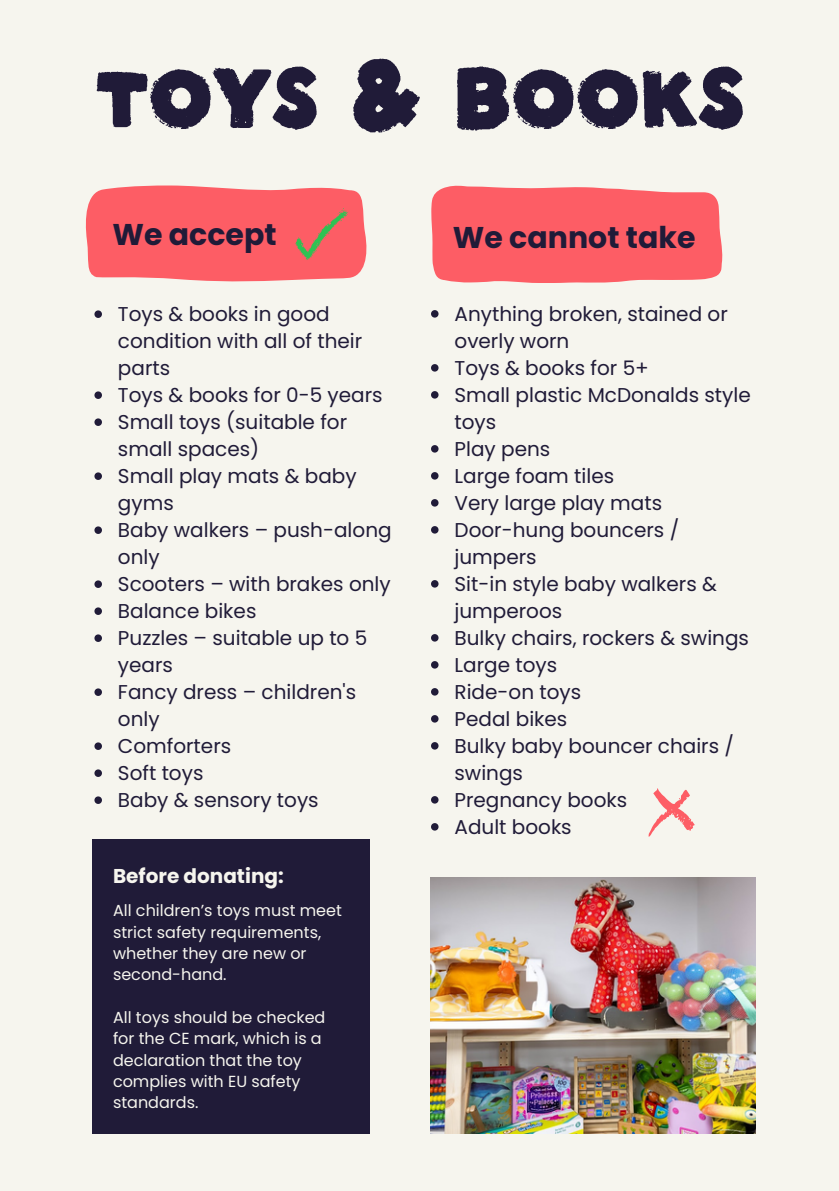
<style>
.page{position:relative;width:839px;height:1191px;background:#fff}
.page>*{position:absolute;margin:0;border:0;box-sizing:border-box;transform-origin:0 0}
.t1{font:85.8px "Super Curious K Regular";color:#201b38}
.t2{font:700 30px "Poppins";color:#201b38}
.t3{font:20px/27px "Poppins";color:#201b38}
.t4{font:700 20px "Poppins";color:#f6f5ee}
.t5{font:16px/21.4px "Poppins";color:#f6f5ee}
</style>
<div class="page">
<div style="left:0;top:0;width:838px;height:1191px;background:#f6f5ee"></div>
<div style="left:92px;top:839px;width:277px;height:295px;background:#201b38"></div>
<svg style="left:431px;top:310px;width:7px;height:8px"></svg>
<svg style="left:431px;top:364px;width:7px;height:8px"></svg>
<svg style="left:431px;top:391px;width:7px;height:8px"></svg>
<svg style="left:431px;top:445px;width:7px;height:8px"></svg>
<svg style="left:431px;top:472px;width:7px;height:8px"></svg>
<svg style="left:431px;top:499px;width:7px;height:8px"></svg>
<svg style="left:431px;top:526px;width:7px;height:8px"></svg>
<svg style="left:431px;top:580px;width:7px;height:8px"></svg>
<svg style="left:431px;top:634px;width:7px;height:8px"></svg>
<svg style="left:431px;top:661px;width:7px;height:8px"></svg>
<svg style="left:431px;top:688px;width:7px;height:8px"></svg>
<svg style="left:431px;top:715px;width:7px;height:8px"></svg>
<svg style="left:431px;top:742px;width:7px;height:8px"></svg>
<svg style="left:431px;top:796px;width:7px;height:8px"></svg>
<svg style="left:431px;top:823px;width:7px;height:8px"></svg>
<svg style="left:431px;top:185px;width:291px;height:98px"></svg>
<svg style="left:85px;top:185px;width:282px;height:97px"></svg>
<svg style="left:648px;top:788px;width:46px;height:48px"></svg>
<img style="left:430px;top:877px;width:326px;height:257px">
<svg style="left:94px;top:310px;width:8px;height:8px"></svg>
<svg style="left:94px;top:391px;width:8px;height:8px"></svg>
<svg style="left:94px;top:418px;width:8px;height:8px"></svg>
<svg style="left:94px;top:472px;width:8px;height:8px"></svg>
<svg style="left:94px;top:526px;width:8px;height:8px"></svg>
<svg style="left:94px;top:580px;width:8px;height:8px"></svg>
<svg style="left:94px;top:607px;width:8px;height:8px"></svg>
<svg style="left:94px;top:634px;width:8px;height:8px"></svg>
<svg style="left:94px;top:688px;width:8px;height:8px"></svg>
<svg style="left:94px;top:742px;width:8px;height:8px"></svg>
<svg style="left:94px;top:769px;width:8px;height:8px"></svg>
<svg style="left:94px;top:796px;width:8px;height:8px"></svg>
<h3 class="t1" style="left:96px;top:58px;width:650px">TOYS &amp; BOOKS</h3>
<p class="t2" style="left:112px;top:213px;width:166px">We accept</p>
<p class="t2" style="left:453px;top:217px;width:244px">We cannot take</p>
<p class="t3" style="left:118px;top:300px;width:246px">Toys &amp; books in good condition with all of their parts</p>
<p class="t3" style="left:118px;top:381px;width:266px">Toys &amp; books for 0-5 years</p>
<p class="t3" style="left:118px;top:408px;width:231px">Small toys (suitable for small spaces)</p>
<p class="t3" style="left:118px;top:462px;width:240px">Small play mats &amp; baby gyms</p>
<p class="t3" style="left:118px;top:516px;width:275px">Baby walkers – push-along only</p>
<p class="t3" style="left:118px;top:570px;width:274px">Scooters – with brakes only</p>
<p class="t3" style="left:118px;top:597px;width:140px">Balance bikes</p>
<p class="t3" style="left:118px;top:624px;width:251px">Puzzles – suitable up to 5 years</p>
<p class="t3" style="left:118px;top:678px;width:240px">Fancy dress – children's only</p>
<p class="t3" style="left:118px;top:732px;width:115px">Comforters</p>
<p class="t3" style="left:118px;top:759px;width:87px">Soft toys</p>
<p class="t3" style="left:118px;top:786px;width:202px">Baby &amp; sensory toys</p>
<p class="t4" style="left:113px;top:862px;width:172px">Before donating:</p>
<p class="t5" style="left:113px;top:900px;width:230px">All children’s toys must meet strict safety requirements, whether they are new or second-hand.</p>
<p class="t5" style="left:113px;top:1007px;width:214px">All toys should be checked for the CE mark, which is a declaration that the toy complies with EU safety standards.</p>
<h1 class="t3" style="left:454px;top:300px;width:275px">Anything broken, stained or overly worn</h1>
<p class="t3" style="left:454px;top:354px;width:196px">Toys &amp; books for 5+</p>
<h2 class="t3" style="left:454px;top:381px;width:298px">Small plastic McDonalds style toys</h2>
<p class="t3" style="left:454px;top:435px;width:97px">Play pens</p>
<p class="t3" style="left:454px;top:462px;width:161px">Large foam tiles</p>
<h2 class="t3" style="left:454px;top:489px;width:209px">Very large play mats</h2>
<p class="t3" style="left:454px;top:516px;width:226px">Door-hung bouncers / jumpers</p>
<p class="t3" style="left:454px;top:570px;width:264px">Sit-in style baby walkers &amp; jumperoos</p>
<p class="t3" style="left:454px;top:624px;width:296px">Bulky chairs, rockers &amp; swings</p>
<p class="t3" style="left:454px;top:651px;width:104px">Large toys</p>
<p class="t3" style="left:454px;top:678px;width:128px">Ride-on toys</p>
<p class="t3" style="left:454px;top:705px;width:114px">Pedal bikes</p>
<p class="t3" style="left:454px;top:732px;width:281px">Bulky baby bouncer chairs / swings</p>
<p class="t3" style="left:454px;top:786px;width:174px">Pregnancy books</p>
<p class="t3" style="left:454px;top:813px;width:119px">Adult books</p>
</div>
